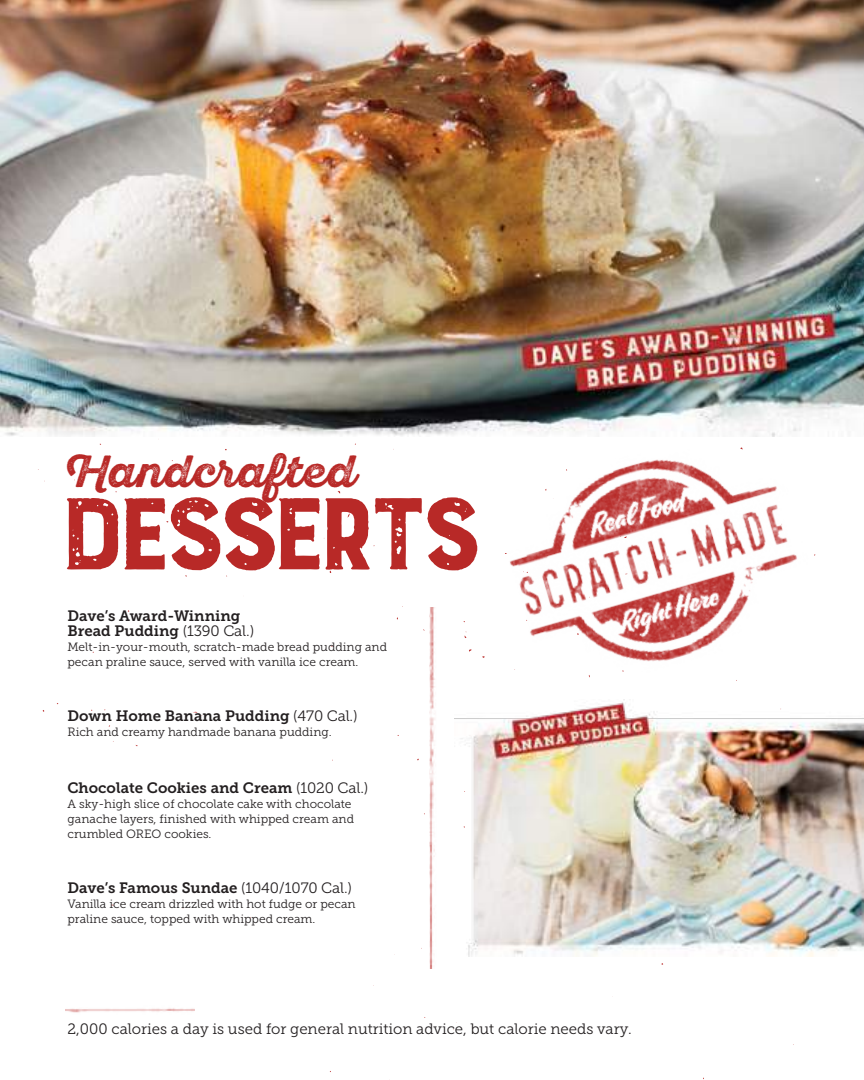
<style>
.page{position:relative;width:864px;height:1080px;background:#fff}
.page>*{position:absolute;margin:0;border:0;box-sizing:border-box;transform-origin:0 0}
.t1{font:700 135px "Burford Rustic";letter-spacing:-.115em;color:#b82927}
.t2{font:45px "Sant Elia Rough Bold Two";letter-spacing:.02em;color:#b82927}
.t3{font:15px/15px "Museo Slab 700";color:#231f20}
.t4{font:15px "Museo Slab 300";color:#231f20}
.t5{font:12px/15px "Museo Slab 300";color:#231f20}
.s1{font-family:"Museo Slab 300"}
</style>
<div class="page">
<img style="left:482px;top:436px;width:334px;height:264px">
<img style="left:430px;top:608px;width:5px;height:361px">
<img style="left:66px;top:1008px;width:128px;height:5px">
<img style="left:0;top:0;width:864px;height:436px">
<img style="left:454px;top:702px;width:410px;height:254px">
<h2 class="t2" style="left:64px;top:445px;width:293px">Handcrafted</h2>
<h1 class="t1" style="left:55px;top:464px;width:432px">DESSERTS</h1>
<p class="t3" style="left:68px;top:608px;width:188px">Dave’s Award-Winning<br>Bread Pudding <span class="s1">(1390 Cal.)</span></p>
<p class="t5" style="left:68px;top:639px;width:321px">Melt-in-your-mouth, scratch-made bread pudding and pecan praline sauce, served with vanilla ice cream.</p>
<p class="t3" style="left:68px;top:709px;width:292px">Down Home Banana Pudding <span class="s1">(470 Cal.)</span></p>
<p class="t5" style="left:68px;top:725px;width:266px">Rich and creamy handmade banana pudding.</p>
<p class="t3" style="left:68px;top:780px;width:302px">Chocolate Cookies and Cream <span class="s1">(1020 Cal.)</span></p>
<p class="t5" style="left:68px;top:796px;width:288px">A sky-high slice of chocolate cake with chocolate ganache layers, finished with whipped cream and crumbled OREO cookies.</p>
<p class="t3" style="left:68px;top:881px;width:286px">Dave’s Famous Sundae <span class="s1">(1040/1070 Cal.)</span></p>
<p class="t5" style="left:68px;top:897px;width:290px">Vanilla ice cream drizzled with hot fudge or pecan praline sauce, topped with whipped cream.</p>
<p class="t4" style="left:68px;top:1021px;width:566px">2,000 calories a day is used for general nutrition advice, but calorie needs vary.</p>
</div>
